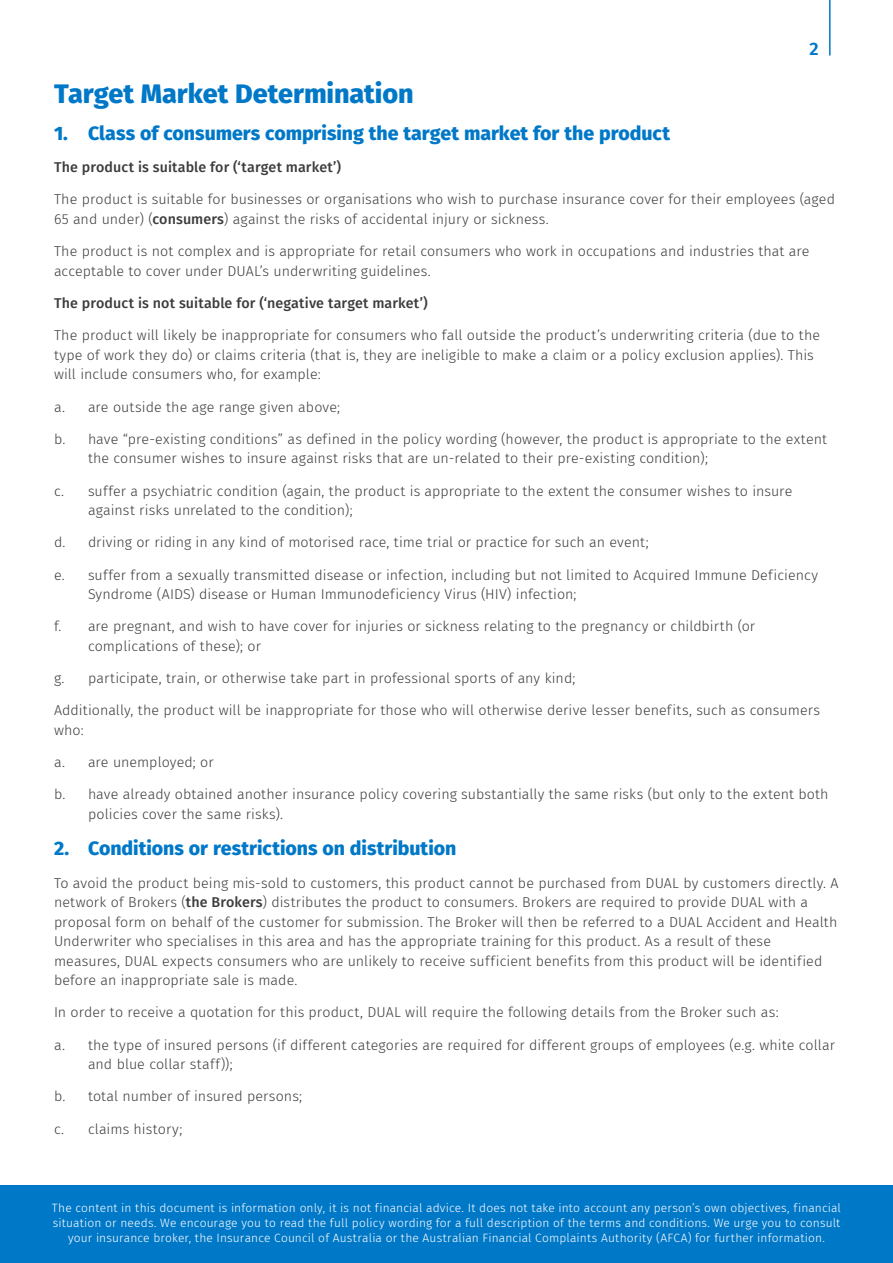
<style>
.page{position:relative;width:893px;height:1263px;background:#fff}
.page>*{position:absolute;margin:0;border:0;box-sizing:border-box;transform-origin:0 0}
.subheading{font:800 27px "Fira Sans";letter-spacing:-.005em;color:#0078c8}
.A_list{font:800 19.5px "Fira Sans";color:#0078c8}
.t1{font:600 18px "Fira Sans";color:#0078c8}
.Body{font:300 14.25px/19.5px "Fira Sans";letter-spacing:.005em;color:#3c3c3c}
.A_list-2{font:300 14.25px/19.5px "Fira Sans";letter-spacing:.005em;color:#3c3c3c}
.Body-2{font:500 14.25px "Fira Sans";letter-spacing:.01em;color:#3c3c3c}
.t2{font:300 12px/15px "Fira Sans";letter-spacing:.015em;color:#fff;text-align:center}
.s1{font-weight:500}
</style>
<div class="page">
<hr style="left:829px;top:0;width:2px;height:56px;background:#0078c8">
<div style="left:0;top:1185px;width:893px;height:78px;background:#0078c8"></div>
<p class="t1" style="left:809px;top:34px;width:11px">2</p>
<p class="subheading" style="left:54px;top:71px;width:361px">Target Market Determination</p>
<p class="A_list" style="left:54px;top:116px;width:618px">1. Class of consumers comprising the target market for the product</p>
<p class="Body-2" style="left:54px;top:156px;width:289px">The product is suitable for (‘target market’)</p>
<p class="Body" style="left:54px;top:190px;width:782px">The product is suitable for businesses or organisations who wish to purchase insurance cover for their employees (aged<br>65 and under) (<span class="s1">consumers</span>) against the risks of accidental injury or sickness.</p>
<p class="Body" style="left:54px;top:241px;width:757px">The product is not complex and is appropriate for retail consumers who work in occupations and industries that are acceptable to cover under DUAL’s underwriting guidelines.</p>
<p class="Body-2" style="left:54px;top:292px;width:375px">The product is not suitable for (‘negative target market’)</p>
<p class="Body" style="left:54px;top:325px;width:767px">The product will likely be inappropriate for consumers who fall outside the product’s underwriting criteria (due to the type of work they do) or claims criteria (that is, they are ineligible to make a claim or a policy exclusion applies). This will include consumers who, for example:</p>
<p class="A_list-2" style="left:54px;top:397px;width:288px">a. are outside the age range given above;</p>
<p class="A_list-2" style="left:88px;top:429px;width:740px;text-indent:-34px">b. have “pre-existing conditions” as defined in the policy wording (however, the product is appropriate to the extent the consumer wishes to insure against risks that are un-related to their pre-existing condition);</p>
<p class="A_list-2" style="left:88px;top:481px;width:706px;text-indent:-34px">c. suffer a psychiatric condition (again, the product is appropriate to the extent the consumer wishes to insure against risks unrelated to the condition);</p>
<p class="A_list-2" style="left:54px;top:532px;width:596px">d. driving or riding in any kind of motorised race, time trial or practice for such an event;</p>
<p class="A_list-2" style="left:88px;top:565px;width:732px;text-indent:-34px">e. suffer from a sexually transmitted disease or infection, including but not limited to Acquired Immune Deficiency<br>Syndrome (AIDS) disease or Human Immunodeficiency Virus (HIV) infection;</p>
<p class="A_list-2" style="left:88px;top:616px;width:669px;text-indent:-34px">f. are pregnant, and wish to have cover for injuries or sickness relating to the pregnancy or childbirth (or complications of these); or</p>
<p class="A_list-2" style="left:54px;top:668px;width:523px">g. participate, train, or otherwise take part in professional sports of any kind;</p>
<p class="Body" style="left:54px;top:700px;width:767px">Additionally, the product will be inappropriate for those who will otherwise derive lesser benefits, such as consumers who:</p>
<p class="A_list-2" style="left:54px;top:752px;width:161px">a. are unemployed; or</p>
<p class="A_list-2" style="left:88px;top:784px;width:742px;text-indent:-34px">b. have already obtained another insurance policy covering substantially the same risks (but only to the extent both policies cover the same risks).</p>
<p class="A_list" style="left:54px;top:832px;width:404px">2. Conditions or restrictions on distribution</p>
<p class="Body" style="left:54px;top:873px;width:786px">To avoid the product being mis-sold to customers, this product cannot be purchased from DUAL by customers directly. A network of Brokers (<span class="s1">the Brokers</span>) distributes the product to consumers. Brokers are required to provide DUAL with a proposal form on behalf of the customer for submission. The Broker will then be referred to a DUAL Accident and Health Underwriter who specialises in this area and has the appropriate training for this product. As a result of these measures, DUAL expects consumers who are unlikely to receive sufficient benefits from this product will be identified before an inappropriate sale is made.</p>
<p class="Body" style="left:54px;top:1002px;width:726px">In order to receive a quotation for this product, DUAL will require the following details from the Broker such as:</p>
<p class="A_list-2" style="left:88px;top:1035px;width:748px;text-indent:-34px">a. the type of insured persons (if different categories are required for different groups of employees (e.g. white collar and blue collar staff));</p>
<p class="A_list-2" style="left:54px;top:1087px;width:250px">b. total number of insured persons;</p>
<p class="A_list-2" style="left:54px;top:1119px;width:130px">c. claims history;</p>
<p class="t2" style="left:52px;top:1200px;width:791px">The content in this document is information only, it is not financial advice. It does not take into account any person’s own objectives, financial situation or needs. We encourage you to read the full policy wording for a full description of the terms and conditions. We urge you to consult your insurance broker, the Insurance Council of Australia or the Australian Financial Complaints Authority (AFCA) for further information.</p>
</div>
